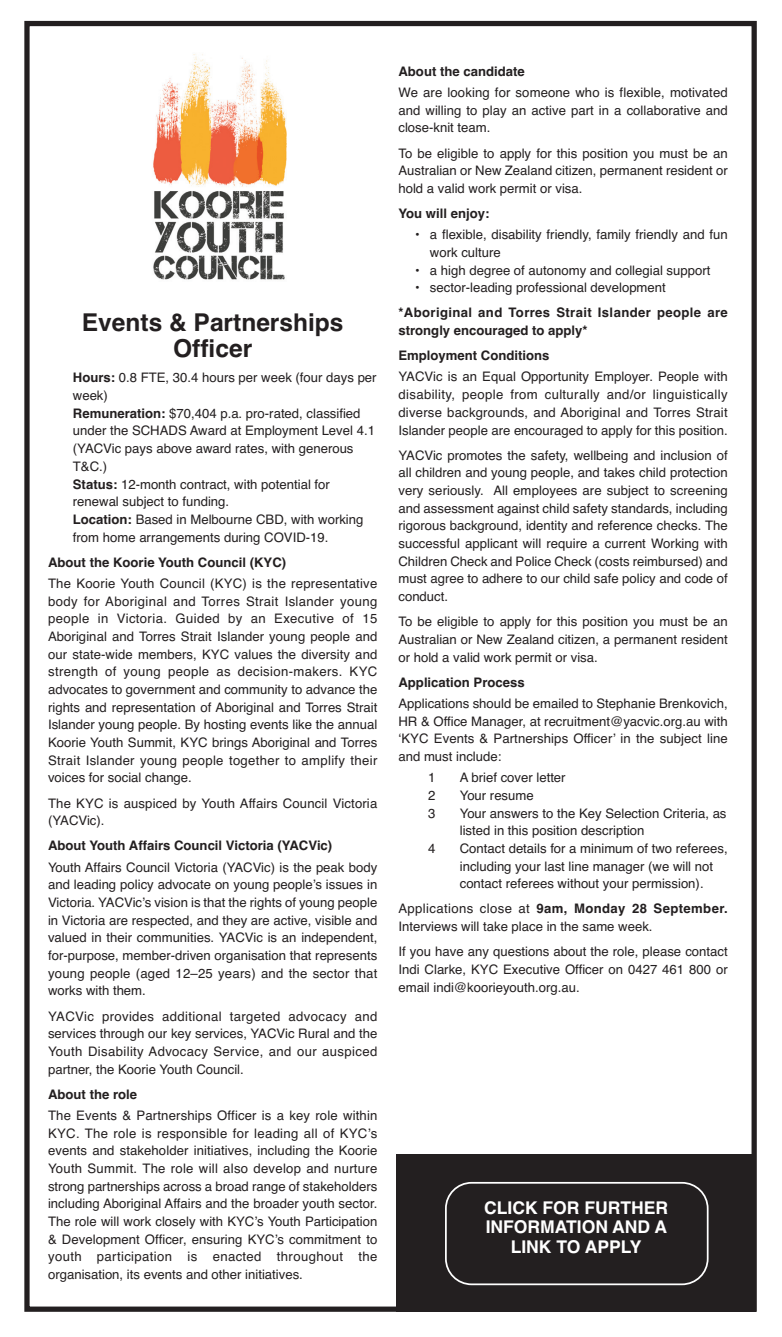
<style>
.page{position:relative;width:782px;height:1337px;background:#fff}
.page>*{position:absolute;margin:0;border:0;box-sizing:border-box;transform-origin:0 0}
.t1{font:700 24.5px/26.2px "Helvetica";color:#231f20;text-align:center}
.t2{font:700 17.5px/19.2px "Helvetica";color:#fff;text-align:center}
.t3{font:13.12px/17.7px "Helvetica";color:#231f20;text-align:justify}
.t4{font:700 13.12px "Helvetica";color:#231f20}
.t5{font:700 13.12px/17.7px "Helvetica";letter-spacing:.03em;color:#231f20}
.s1{font-weight:700}
</style>
<div class="page">
<div style="left:24px;top:21px;width:732px;height:1290px;border:5px solid #231f20"></div>
<div style="left:396px;top:1153px;width:359px;height:158px;background:#231f20"></div>
<img style="left:153px;top:54px;width:134px;height:226px">
<svg style="left:445px;top:1181px;width:263px;height:103px"></svg>
<h1 class="t1" style="left:82px;top:311px;width:263px">Events &amp; Partnerships<br>Officer</h1>
<p class="t3" style="left:73px;top:370px;width:305px;text-align:left"><span class="s1">Hours:</span> 0.8 FTE, 30.4 hours per week (four days per week)<br><span class="s1">Remuneration:</span> $70,404 p.a. pro-rated, classified under the SCHADS Award at Employment Level 4.1 (YACVic pays above award rates, with generous T&amp;C.)<br><span class="s1">Status:</span> 12-month contract, with potential for renewal subject to funding.<br><span class="s1">Location:</span> Based in Melbourne CBD, with working from home arrangements during COVID-19.</p>
<p class="t4" style="left:48px;top:557px;width:239px">About the Koorie Youth Council (KYC)</p>
<p class="t3" style="left:48px;top:575px;width:330px">The Koorie Youth Council (KYC) is the representative body for Aboriginal and Torres Strait Islander young people in Victoria. Guided by an Executive of 15<br>Aboriginal and Torres Strait Islander young people and our state-wide members, KYC values the diversity and strength of young people as decision-makers. KYC advocates to government and community to advance the rights and representation of Aboriginal and Torres Strait Islander young people. By hosting events like the annual Koorie Youth Summit, KYC brings Aboriginal and Torres Strait Islander young people together to amplify their voices for social change.</p>
<p class="t3" style="left:48px;top:795px;width:330px">The KYC is auspiced by Youth Affairs Council Victoria (YACVic).</p>
<p class="t4" style="left:48px;top:840px;width:285px">About Youth Affairs Council Victoria (YACVic)</p>
<p class="t3" style="left:48px;top:859px;width:330px">Youth Affairs Council Victoria (YACVic) is the peak body and leading policy advocate on young people’s issues in Victoria. YACVic’s vision is that the rights of young people in Victoria are respected, and they are active, visible and valued in their communities. YACVic is an independent, for-purpose, member-driven organisation that represents young people (aged 12–25 years) and the sector that works with them.</p>
<p class="t3" style="left:48px;top:1008px;width:330px">YACVic provides additional targeted advocacy and services through our key services, YACVic Rural and the Youth Disability Advocacy Service, and our auspiced partner, the Koorie Youth Council.</p>
<p class="t4" style="left:48px;top:1089px;width:90px">About the role</p>
<p class="t3" style="left:48px;top:1107px;width:330px">The Events &amp; Partnerships Officer is a key role within KYC. The role is responsible for leading all of KYC’s events and stakeholder initiatives, including the Koorie Youth Summit. The role will also develop and nurture strong partnerships across a broad range of stakeholders including Aboriginal Affairs and the broader youth sector.<br>The role will work closely with KYC’s Youth Participation &amp; Development Officer, ensuring KYC’s commitment to youth participation is enacted throughout the organisation, its events and other initiatives.</p>
<p class="t4" style="left:398px;top:66px;width:128px">About the candidate</p>
<p class="t3" style="left:398px;top:85px;width:330px">We are looking for someone who is flexible, motivated and willing to play an active part in a collaborative and close-knit team.</p>
<p class="t3" style="left:398px;top:145px;width:330px">To be eligible to apply for this position you must be an Australian or New Zealand citizen, permanent resident or hold a valid work permit or visa.</p>
<p class="t4" style="left:398px;top:208px;width:92px">You will enjoy:</p>
<p class="t3" style="left:430px;top:227px;width:299px;text-indent:-15px">• a flexible, disability friendly, family friendly and fun work culture</p>
<p class="t3" style="left:415px;top:262px;width:297px">• a high degree of autonomy and collegial support</p>
<p class="t3" style="left:415px;top:280px;width:252px">• sector-leading professional development</p>
<p class="t5" style="left:398px;top:305px;width:330px">*Aboriginal and Torres Strait Islander people are strongly encouraged to apply*</p>
<p class="t4" style="left:398px;top:351px;width:152px">Employment Conditions</p>
<p class="t3" style="left:398px;top:369px;width:330px">YACVic is an Equal Opportunity Employer. People with disability, people from culturally and/or linguistically diverse backgrounds, and Aboriginal and Torres Strait Islander people are encouraged to apply for this position.</p>
<p class="t3" style="left:398px;top:447px;width:330px">YACVic promotes the safety, wellbeing and inclusion of all children and young people, and takes child protection very seriously. All employees are subject to screening and assessment against child safety standards, including rigorous background, identity and reference checks. The successful applicant will require a current Working with Children Check and Police Check (costs reimbursed) and must agree to adhere to our child safe policy and code of conduct.</p>
<p class="t3" style="left:398px;top:614px;width:330px">To be eligible to apply for this position you must be an Australian or New Zealand citizen, a permanent resident or hold a valid work permit or visa.</p>
<p class="t4" style="left:398px;top:677px;width:128px">Application Process</p>
<p class="t3" style="left:398px;top:695px;width:330px">Applications should be emailed to Stephanie Brenkovich, HR &amp; Office Manager, at recruitment@yacvic.org.au with ‘KYC Events &amp; Partnerships Officer’ in the subject line and must include:</p>
<p class="t3" style="left:428px;top:769px;width:9px">1</p>
<p class="t3" style="left:459px;top:769px;width:107px">A brief cover letter</p>
<p class="t3" style="left:428px;top:787px;width:9px">2</p>
<p class="t3" style="left:459px;top:787px;width:75px">Your resume</p>
<p class="t3" style="left:428px;top:805px;width:9px">3</p>
<p class="t3" style="left:459px;top:805px;width:268px">Your answers to the Key Selection Criteria, as listed in this position description</p>
<p class="t3" style="left:428px;top:840px;width:9px">4</p>
<p class="t3" style="left:459px;top:840px;width:269px;text-align:left">Contact details for a minimum of two referees, including your last line manager (we will not contact referees without your permission).</p>
<p class="t3" style="left:398px;top:901px;width:330px">Applications close at <span class="s1">9am, Monday 28 September.<br></span>Interviews will take place in the same week.</p>
<p class="t3" style="left:398px;top:943px;width:330px">If you have any questions about the role, please contact Indi Clarke, KYC Executive Officer on 0427 461 800 or email indi@koorieyouth.org.au.</p>
<h2 class="t2" style="left:484px;top:1199px;width:185px">CLICK FOR FURTHER<br>INFORMATION AND A<br>LINK TO APPLY</h2>
</div>
